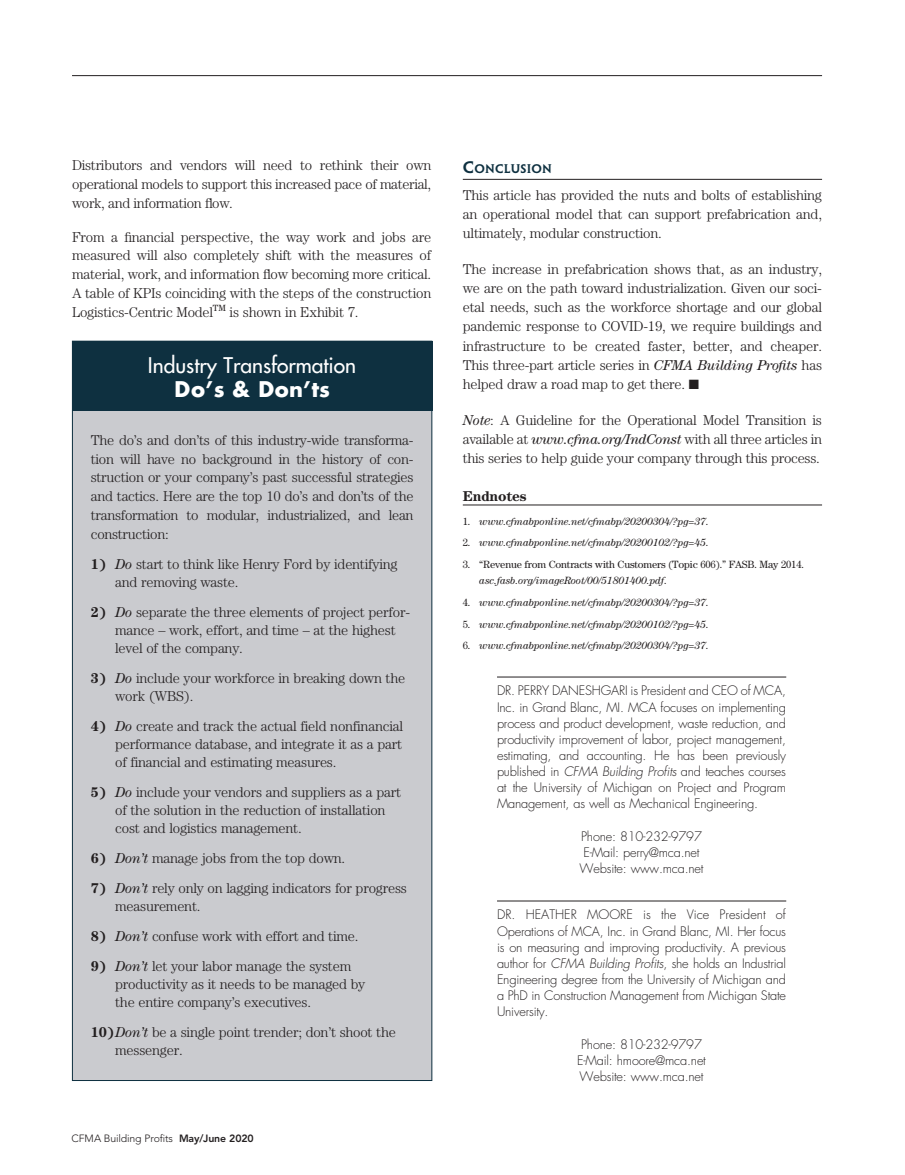
<style>
.page{position:relative;width:905px;height:1175px;background:#fff}
.page>*{position:absolute;margin:0;border:0;box-sizing:border-box;transform-origin:0 0}
._1_Sub_Toolbox_2015{font:21px/24px "Futura";color:#fff;text-align:center}
.Text_Toolbox_2015{font:300 14.25px/18.8px "Century";letter-spacing:-.02em;color:#231f20;text-align:justify}
.Numbered_List_2015{font:300 14.25px/18px "Century";letter-spacing:-.015em;color:#231f20}
.Endnotes_Header_2015{font:700 14.25px "Century";letter-spacing:-.015em;color:#231f20}
.Author_Bio_2015{font:300 12.75px/16.2px "Futura";letter-spacing:-.015em;color:#231f20;text-align:justify}
._1_Sub_Toolbox_2015-2{font:11.25px "Penumbra Semibold Serif";letter-spacing:.015em;color:#0e3040}
.Endnote_Text_2015{font:italic 10.5px "Century";letter-spacing:-.015em;color:#231f20}
.Endnote_Text_2015-2{font:10.5px/15.8px "Century";letter-spacing:-.015em;color:#231f20}
.t1{font:300 10.5px "Avenir LT Std";letter-spacing:-.015em;color:#231f20}
.s1{font-weight:700}
.s2{font-weight:400;font-style:italic}
.s3{font-weight:800}
.s4{font-size:15px}
.s5{font-style:normal}
.s6{font-style:italic}
</style>
<div class="page">
<hr style="left:72px;top:75px;width:750px;height:1px;background:#231f20">
<hr style="left:463px;top:179px;width:359px;height:1px;background:#231f20">
<hr style="left:463px;top:504px;width:359px;height:1px;background:#231f20">
<hr style="left:497px;top:676px;width:289px;height:1px;background:#231f20">
<hr style="left:497px;top:900px;width:289px;height:1px;background:#231f20">
<div style="left:72px;top:341px;width:360px;height:739px;background:#cacbcf"></div>
<div style="left:72px;top:341px;width:360px;height:69px;background:#0e3040"></div>
<p class="Text_Toolbox_2015" style="left:72px;top:156px;width:361px">Distributors and vendors will need to rethink their own operational models to support this increased pace of material, work, and information flow.</p>
<p class="Text_Toolbox_2015" style="left:72px;top:227px;width:361px">From a financial perspective, the way work and jobs are measured will also completely shift with the measures of material, work, and information flow becoming more critical.<br>A table of KPIs coinciding with the steps of the construction Logistics-Centric Model<sup>TM</sup> is shown in Exhibit 7.</p>
<p class="_1_Sub_Toolbox_2015" style="left:148px;top:353px;width:210px">Industry Transformation<br><span class="s1">Do’s &amp; Don’ts</span></p>
<p class="Text_Toolbox_2015" style="left:91px;top:430px;width:324px">The do’s and don’ts of this industry-wide transforma&shy;tion will have no background in the history of con&shy;struction or your company’s past successful strategies and tactics. Here are the top 10 do’s and don’ts of the transformation to modular, industrialized, and lean construction:</p>
<p class="Numbered_List_2015" style="left:115px;top:554px;width:284px;text-indent:-24px"><span class="s1">1)</span> <span class="s2">Do</span> start to think like Henry Ford by identifying and removing waste.</p>
<p class="Numbered_List_2015" style="left:115px;top:602px;width:296px;text-indent:-24px"><span class="s1">2)</span> <span class="s2">Do</span> separate the three elements of project perfor&shy;mance – work, effort, and time – at the highest level of the company.</p>
<p class="Numbered_List_2015" style="left:115px;top:668px;width:291px;text-indent:-24px"><span class="s1">3)</span> <span class="s2">Do</span> include your workforce in breaking down the work (WBS).</p>
<p class="Numbered_List_2015" style="left:115px;top:716px;width:289px;text-align:justify;text-indent:-24px"><span class="s1">4)</span> <span class="s2">Do</span> create and track the actual field nonfinancial performance database, and integrate it as a part of financial and estimating measures.</p>
<p class="Numbered_List_2015" style="left:115px;top:782px;width:287px;text-indent:-24px"><span class="s1">5)</span> <span class="s2">Do</span> include your vendors and suppliers as a part of the solution in the reduction of installation cost and logistics management.</p>
<p class="Numbered_List_2015" style="left:91px;top:848px;width:256px"><span class="s1">6)</span> <span class="s2">Don’t</span> manage jobs from the top down.</p>
<p class="Numbered_List_2015" style="left:115px;top:878px;width:293px;text-indent:-24px"><span class="s1">7)</span> <span class="s2">Don’t</span> rely only on lagging indicators for progress measurement.</p>
<p class="Numbered_List_2015" style="left:91px;top:926px;width:269px"><span class="s1">8)</span> <span class="s2">Don’t</span> confuse work with effort and time.</p>
<p class="Numbered_List_2015" style="left:115px;top:956px;width:252px;text-indent:-24px"><span class="s1">9)</span> <span class="s2">Don’t</span> let your labor manage the system productivity as it needs to be managed by the entire company’s executives.</p>
<p class="Numbered_List_2015" style="left:115px;top:1022px;width:282px;text-indent:-24px"><span class="s1">10)</span><span class="s2">Don’t</span> be a single point trender; don’t shoot the messenger.</p>
<p class="t1" style="left:71px;top:1132px;width:184px">CFMA Building Profits <span class="s3">May/June 2020</span></p>
<p class="_1_Sub_Toolbox_2015-2" style="left:463px;top:162px;width:90px"><span class="s4">C</span>ONCLUSION</p>
<p class="Text_Toolbox_2015" style="left:463px;top:185px;width:361px;line-height:19.2px">This article has provided the nuts and bolts of establishing an operational model that can support prefabrication and, ultimately, modular construction.</p>
<p class="Text_Toolbox_2015" style="left:463px;top:259px;width:361px;line-height:19.2px">The increase in prefabrication shows that, as an industry, we are on the path toward industrialization. Given our soci&shy;etal needs, such as the workforce shortage and our global pandemic response to COVID-19, we require buildings and infrastructure to be created faster, better, and cheaper.<br>This three-part article series in <span class="s2">CFMA Building Profits</span> has helped draw a road map to get there. ■</p>
<p class="Text_Toolbox_2015" style="left:463px;top:410px;width:361px;line-height:19.2px"><span class="s2">Note</span>: A Guideline for the Operational Model Transition is available at <span class="s2">www.cfma.org/IndConst</span> with all three articles in this series to help guide your company through this process.</p>
<p class="Endnotes_Header_2015" style="left:463px;top:488px;width:65px">Endnotes</p>
<p class="Endnote_Text_2015" style="left:463px;top:515px;width:247px"><span class="s5">1.</span> www.cfmabponline.net/cfmabp/20200304/?pg=37<span class="s5">.</span></p>
<p class="Endnote_Text_2015" style="left:463px;top:537px;width:247px"><span class="s5">2.</span> www.cfmabponline.net/cfmabp/20200102/?pg=45<span class="s5">.</span></p>
<p class="Endnote_Text_2015-2" style="left:479px;top:556px;width:326px;text-indent:-16px">3. “Revenue from Contracts with Customers (Topic 606).” FASB. May 2014. <span class="s6">asc.fasb.org/imageRoot/00/51801400.pdf</span>.</p>
<p class="Endnote_Text_2015" style="left:463px;top:596px;width:247px"><span class="s5">4.</span> www.cfmabponline.net/cfmabp/20200304/?pg=37<span class="s5">.</span></p>
<p class="Endnote_Text_2015" style="left:463px;top:618px;width:247px"><span class="s5">5.</span> www.cfmabponline.net/cfmabp/20200102/?pg=45<span class="s5">.</span></p>
<p class="Endnote_Text_2015" style="left:463px;top:639px;width:247px"><span class="s5">6.</span> www.cfmabponline.net/cfmabp/20200304/?pg=37<span class="s5">.</span></p>
<p class="Author_Bio_2015" style="left:497px;top:683px;width:290px">DR. PERRY DANESHGARI is President and CEO of MCA, Inc. in Grand Blanc, MI. MCA focuses on implementing process and product development, waste reduction, and productivity improvement of labor, project management, estimating, and accounting. He has been previously published in <span class="s6">CFMA Building Profits</span> and teaches courses at the University of Michigan on Project and Program Management, as well as Mechanical Engineering.</p>
<p class="Author_Bio_2015" style="left:579px;top:828px;width:125px;text-align:center">Phone: 810-232-9797<br>E-Mail: perry@mca.net<br>Website: www.mca.net</p>
<p class="Author_Bio_2015" style="left:497px;top:906px;width:290px">DR. HEATHER MOORE is the Vice President of Operations of MCA, Inc. in Grand Blanc, MI. Her focus is on measuring and improving productivity. A previous author for <span class="s6">CFMA Building Profits</span>, she holds an Industrial Engineering degree from the University of Michigan and a PhD in Construction Management from Michigan State University.</p>
<p class="Author_Bio_2015" style="left:577px;top:1036px;width:130px;text-align:center">Phone: 810-232-9797<br>E-Mail: hmoore@mca.net<br>Website: www.mca.net</p>
</div>
